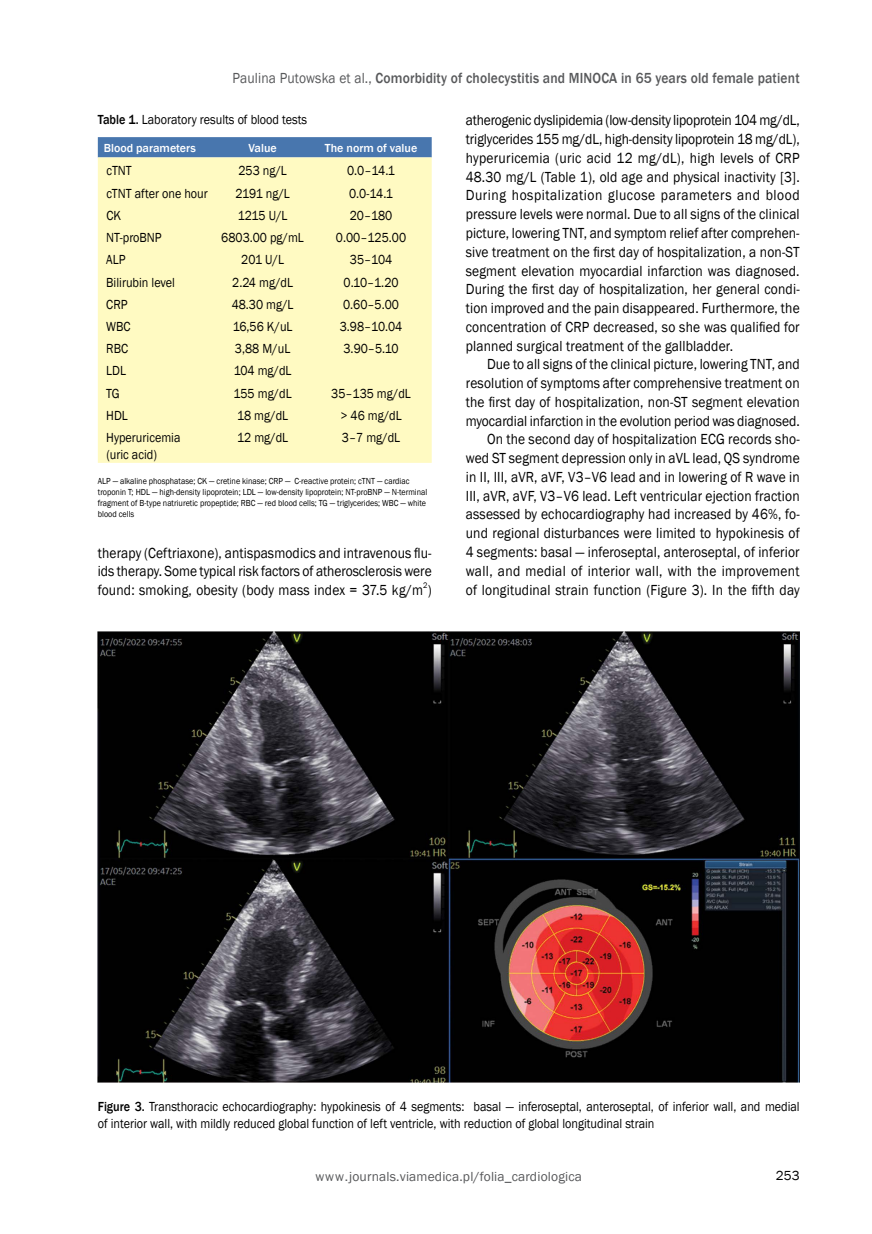
<style>
.page{position:relative;width:872px;height:1234px;background:#fff}
.page>*{position:absolute;margin:0;border:0;box-sizing:border-box;transform-origin:0 0}
.t1{font:15px/18.8px "Franklin Gothic";letter-spacing:.01em;color:#000;text-align:justify;scale:.9 1}
.t2{font:500 15px "Franklin Gothic";letter-spacing:.01em;color:#58595b;scale:.9 1}
.t3{font:13.5px/16.5px "Franklin Gothic";color:#000;scale:.9 1}
.t4{font:13.5px "Franklin Gothic";letter-spacing:.01em;color:#58595b}
.t5{font:13.5px "Franklin Gothic";color:#000}
.t6{font:500 12px "Franklin Gothic";color:#fff}
.t7{font:9px/10.9px "Franklin Gothic";color:#000;scale:.9 1}
.t8{font:8.25px "Franklin Gothic";color:#000;scale:.9 1}
.s1{font-weight:400}
.s2{font-weight:500}
</style>
<div class="page">
<div style="left:98px;top:137px;width:334px;height:20px;background:#4876ae"></div>
<div style="left:98px;top:157px;width:334px;height:306px;background:#fffac2"></div>
<img style="left:98px;top:631px;width:701px;height:451px">
<p class="t2" style="left:232px;top:69px;width:632px"><span class="s1">Paulina Putowska et al.,</span> Comorbidity of cholecystitis and MINOCA in 65 years old female patient</p>
<p class="t3" style="left:98px;top:112px;width:234px"><span class="s2">Table 1.</span> Laboratory results of blood tests</p>
<p class="t6" style="left:104px;top:140px;width:94px">Blood parameters</p>
<p class="t6" style="left:248px;top:140px;width:30px">Value</p>
<p class="t6" style="left:325px;top:140px;width:94px">The norm of value</p>
<p class="t3" style="left:106px;top:163px;width:15px">cTNT</p>
<p class="t3" style="left:238px;top:163px;width:55px">253 ng/L</p>
<p class="t3" style="left:347px;top:163px;width:55px">0.0–14.1</p>
<p class="t3" style="left:106px;top:185px;width:114px">cTNT after one hour</p>
<p class="t3" style="left:235px;top:185px;width:62px">2191 ng/L</p>
<p class="t3" style="left:349px;top:185px;width:50px">0.0-14.1</p>
<p class="t3" style="left:106px;top:207px;width:9px">CK</p>
<p class="t3" style="left:238px;top:207px;width:57px">1215 U/L</p>
<p class="t3" style="left:350px;top:207px;width:49px">20–180</p>
<p class="t3" style="left:106px;top:229px;width:63px">NT-proBNP</p>
<p class="t3" style="left:221px;top:229px;width:93px">6803.00 pg/mL</p>
<p class="t3" style="left:336px;top:229px;width:79px">0.00–125.00</p>
<p class="t3" style="left:106px;top:252px;width:21px">ALP</p>
<p class="t3" style="left:241px;top:252px;width:49px">201 U/L</p>
<p class="t3" style="left:350px;top:252px;width:49px">35–104</p>
<p class="t3" style="left:106px;top:274px;width:78px">Bilirubin level</p>
<p class="t3" style="left:232px;top:274px;width:69px">2.24 mg/dL</p>
<p class="t3" style="left:343px;top:274px;width:63px">0.10–1.20</p>
<p class="t3" style="left:106px;top:296px;width:9px">CRP</p>
<p class="t3" style="left:232px;top:296px;width:70px">48.30 mg/L</p>
<p class="t3" style="left:343px;top:296px;width:64px">0.60–5.00</p>
<p class="t3" style="left:106px;top:318px;width:29px">WBC</p>
<p class="t3" style="left:233px;top:318px;width:68px">16,56 K/uL</p>
<p class="t3" style="left:340px;top:318px;width:71px">3.98–10.04</p>
<p class="t3" style="left:106px;top:341px;width:26px">RBC</p>
<p class="t3" style="left:235px;top:341px;width:63px">3,88 M/uL</p>
<p class="t3" style="left:343px;top:341px;width:63px">3.90–5.10</p>
<p class="t3" style="left:106px;top:363px;width:23px">LDL</p>
<p class="t3" style="left:234px;top:363px;width:66px">104 mg/dL</p>
<p class="t3" style="left:106px;top:385px;width:16px">TG</p>
<p class="t3" style="left:233px;top:385px;width:66px">155 mg/dL</p>
<p class="t3" style="left:331px;top:385px;width:90px">35–135 mg/dL</p>
<p class="t3" style="left:106px;top:407px;width:26px">HDL</p>
<p class="t3" style="left:237px;top:407px;width:58px">18 mg/dL</p>
<p class="t3" style="left:340px;top:407px;width:70px">&gt; 46 mg/dL</p>
<p class="t3" style="left:106px;top:429px;width:84px">Hyperuricemia (uric acid)</p>
<p class="t3" style="left:237px;top:429px;width:58px">12 mg/dL</p>
<p class="t3" style="left:342px;top:429px;width:66px">3–7 mg/dL</p>
<p class="t7" style="left:98px;top:476px;width:197px">ALP — alkaline phosphatase; CK — cretine kinase; CRP</p>
<p class="t7" style="left:98px;top:476px;width:367px;text-indent:187px">— C-reactive protein; cTNT — cardiac troponin T; HDL — high-density lipoprotein; LDL — low-density lipoprotein; NT-proBNP — N-terminal fragment of B-type natriuretic propeptide; RBC — red blood cells; TG — triglycerides; WBC — white blood cells</p>
<p class="t1" style="left:98px;top:543px;width:372px">therapy (Ceftriaxone), antispasmodics and intravenous flu&shy;ids therapy. Some typical risk factors of atherosclerosis were found: smoking, obesity (body mass index = 37.5 kg/m )</p>
<p class="t8" style="left:423px;top:580px;width:6px">2</p>
<p class="t1" style="left:466px;top:111px;width:372px">atherogenic dyslipidemia (low-density lipoprotein 104 mg/dL, triglycerides 155 mg/dL, high-density lipoprotein 18 mg/dL), hyperuricemia (uric acid 12 mg/dL), high levels of CRP 48.30 mg/L (Table 1), old age and physical inactivity [3].<br>During hospitalization glucose parameters and blood pressure levels were normal. Due to all signs of the clinical picture, lowering TNT, and symptom relief after comprehen&shy;sive treatment on the first day of hospitalization, a non-ST segment elevation myocardial infarction was diagnosed.<br>During the first day of hospitalization, her general condi&shy;tion improved and the pain disappeared. Furthermore, the concentration of CRP decreased, so she was qualified for planned surgical treatment of the gallbladder.</p>
<p class="t1" style="left:466px;top:355px;width:372px;text-align:right">Due to all signs of the clinical picture, lowering TNT, and resolution of symptoms after comprehensive treatment on the first day of hospitalization, non-ST segment elevation myocardial infarction in the evolution period was diagnosed.<br>On the second day of hospitalization ECG records sho&shy;wed ST segment depression only in aVL lead, QS syndrome in II, III, aVR, aVF, V3–V6 lead and in lowering of R wave in III, aVR, aVF, V3–V6 lead. Left ventricular ejection fraction assessed by echocardiography had increased by 46%, fo&shy;und regional disturbances were limited to hypokinesis of 4 segments: basal — inferoseptal, anteroseptal, of inferior wall, and medial of interior wall, with the improvement of longitudinal strain function (Figure 3). In the fifth day</p>
<p class="t3" style="left:98px;top:1097px;width:781px;line-height:17.2px"><span class="s2">Figure 3.</span> Transthoracic echocardiography: hypokinesis of 4 segments: basal — inferoseptal, anteroseptal, of inferior wall, and medial of interior wall, with mildly reduced global function of left ventricle, with reduction of global longitudinal strain</p>
<p class="t4" style="left:315px;top:1168px;width:268px">www.journals.viamedica.pl/folia_cardiologica</p>
<p class="t5" style="left:776px;top:1166px;width:25px">253</p>
</div>
